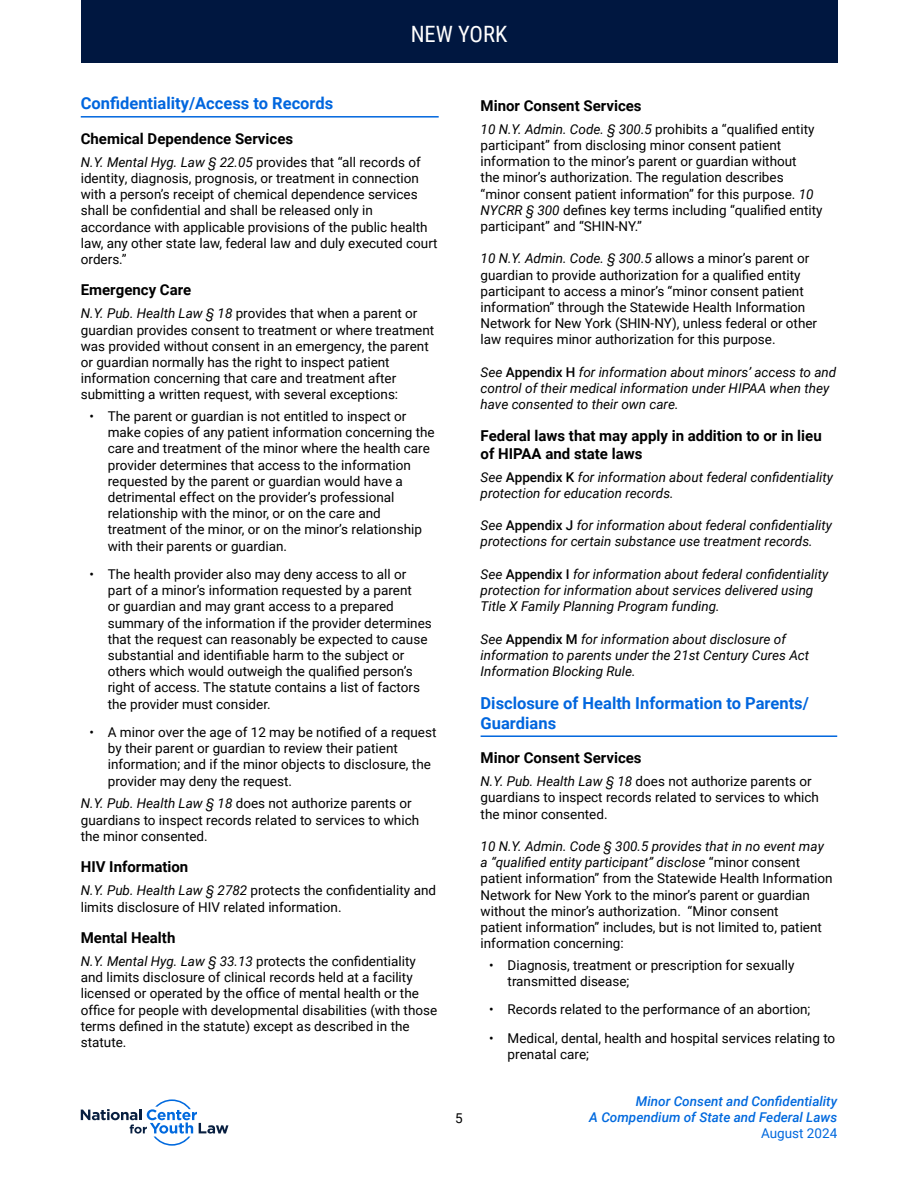
<style>
.page{position:relative;width:918px;height:1188px;background:#fff}
.page>*{position:absolute;margin:0;border:0;box-sizing:border-box;transform-origin:0 0}
.t1{font:22.5px "Roboto Condensed";color:#fff}
.t2{font:700 16.5px/19.8px "Roboto";color:#0066de}
.t3{font:700 15px/18px "Roboto";color:#000}
.t4{font:13.5px/16.2px "Roboto";color:#000}
.t5{font:italic 13.5px/16.2px "Roboto";color:#000}
.t6{font:italic 500 13.5px/16.2px "Roboto";color:#0069de;text-align:right}
.t7{font:13.5px "Roboto";color:#0069de}
.s1{font-style:italic}
.s2{font-weight:500;font-style:normal}
</style>
<div class="page">
<svg style="left:81px;top:1099px;width:147px;height:47px"></svg>
<div style="left:81px;top:0;width:756px;height:62px;background:#001740"></div>
<hr style="left:81px;top:116px;width:358px;height:2px;background:#0066de">
<hr style="left:481px;top:735px;width:356px;height:2px;background:#0066de">
<h1 class="t1" style="left:411px;top:18px;width:98px">NEW YORK</h1>
<p class="t2" style="left:81px;top:93px;width:254px">Confidentiality/Access to Records</p>
<p class="t3" style="left:81px;top:129px;width:214px">Chemical Dependence Services</p>
<p class="t4" style="left:81px;top:153px;width:358px"><span class="s1">N.Y. Mental Hyg. Law § 22.05</span> provides that “all records of identity, diagnosis, prognosis, or treatment in connection with a person’s receipt of chemical dependence services shall be confidential and shall be released only in accordance with applicable provisions of the public health law, any other state law, federal law and duly executed court orders.”</p>
<p class="t3" style="left:81px;top:281px;width:112px">Emergency Care</p>
<p class="t4" style="left:81px;top:305px;width:355px"><span class="s1">N.Y. Pub. Health Law § 18</span> provides that when a parent or guardian provides consent to treatment or where treatment was provided without consent in an emergency, the parent or guardian normally has the right to inspect patient information concerning that care and treatment after submitting a written request, with several exceptions:</p>
<p class="t4" style="left:108px;top:408px;width:328px;text-indent:-18px">• The parent or guardian is not entitled to inspect or make copies of any patient information concerning the care and treatment of the minor where the health care provider determines that access to the information requested by the parent or guardian would have a detrimental effect on the provider’s professional relationship with the minor, or on the care and treatment of the minor, or on the minor’s relationship with their parents or guardian.</p>
<p class="t4" style="left:108px;top:566px;width:326px;text-indent:-18px">• The health provider also may deny access to all or part of a minor’s information requested by a parent<br>or guardian and may grant access to a prepared summary of the information if the provider determines that the request can reasonably be expected to cause substantial and identifiable harm to the subject or others which would outweigh the qualified person’s right of access. The statute contains a list of factors the provider must consider.</p>
<p class="t4" style="left:108px;top:724px;width:330px;text-indent:-18px">• A minor over the age of 12 may be notified of a request by their parent or guardian to review their patient information; and if the minor objects to disclosure, the provider may deny the request.</p>
<p class="t4" style="left:81px;top:795px;width:340px"><span class="s1">N.Y. Pub. Health Law § 18</span> does not authorize parents or guardians to inspect records related to services to which the minor consented.</p>
<p class="t3" style="left:81px;top:857px;width:109px">HIV Information</p>
<p class="t4" style="left:81px;top:882px;width:357px"><span class="s1">N.Y. Pub. Health Law § 2782</span> protects the confidentiality and limits disclosure of HIV related information.</p>
<p class="t3" style="left:81px;top:928px;width:96px">Mental Health</p>
<p class="t4" style="left:81px;top:953px;width:358px"><span class="s1">N.Y. Mental Hyg. Law § 33.13</span> protects the confidentiality and limits disclosure of clinical records held at a facility licensed or operated by the office of mental health or the office for people with developmental disabilities (with those terms defined in the statute) except as described in the statute.</p>
<p class="t4" style="left:455px;top:1110px;width:9px">5</p>
<p class="t3" style="left:481px;top:96px;width:163px">Minor Consent Services</p>
<p class="t4" style="left:481px;top:120px;width:343px"><span class="s1">10 N.Y. Admin. Code. § 300.5</span> prohibits a “qualified entity participant” from disclosing minor consent patient information to the minor’s parent or guardian without<br>the minor’s authorization. The regulation describes “minor consent patient information” for this purpose. <span class="s1">10<br>NYCRR § 300</span> defines key terms including “qualified entity participant” and “SHIN-NY.”</p>
<p class="t4" style="left:481px;top:250px;width:338px"><span class="s1">10 N.Y. Admin. Code. § 300.5</span> allows a minor’s parent or guardian to provide authorization for a qualified entity participant to access a minor’s “minor consent patient information” through the Statewide Health Information Network for New York (SHIN-NY), unless federal or other law requires minor authorization for this purpose.</p>
<p class="t5" style="left:481px;top:363px;width:357px">See <span class="s2">Appendix H</span> for information about minors’ access to and control of their medical information under HIPAA when they have consented to their own care.</p>
<p class="t3" style="left:481px;top:426px;width:343px">Federal laws that may apply in addition to or in lieu of HIPAA and state laws</p>
<p class="t5" style="left:481px;top:468px;width:354px">See <span class="s2">Appendix K</span> for information about federal confidentiality protection for education records.</p>
<p class="t5" style="left:481px;top:517px;width:353px">See <span class="s2">Appendix J</span> for information about federal confidentiality protections for certain substance use treatment records.</p>
<p class="t5" style="left:481px;top:565px;width:349px">See <span class="s2">Appendix I</span> for information about federal confidentiality protection for information about services delivered using<br>Title X Family Planning Program funding.</p>
<p class="t5" style="left:481px;top:630px;width:330px">See <span class="s2">Appendix M</span> for information about disclosure of information to parents under the 21st Century Cures Act<br>Information Blocking Rule.</p>
<p class="t2" style="left:481px;top:693px;width:330px">Disclosure of Health Information to Parents/<br>Guardians</p>
<p class="t3" style="left:481px;top:748px;width:163px">Minor Consent Services</p>
<p class="t4" style="left:481px;top:773px;width:340px"><span class="s1">N.Y. Pub. Health Law § 18</span> does not authorize parents or guardians to inspect records related to services to which the minor consented.</p>
<p class="t4" style="left:481px;top:838px;width:354px"><span class="s1">10 N.Y. Admin. Code § 300.5 provides that in no event may a “qualified entity participant” disclose</span> “minor consent patient information” from the Statewide Health Information Network for New York to the minor’s parent or guardian without the minor’s authorization. “Minor consent<br>patient information” includes, but is not limited to, patient information concerning:</p>
<p class="t4" style="left:508px;top:956px;width:288px;text-indent:-18px">• Diagnosis, treatment or prescription for sexually transmitted disease;</p>
<p class="t4" style="left:489px;top:1001px;width:323px">• Records related to the performance of an abortion;</p>
<p class="t4" style="left:508px;top:1029px;width:329px;text-indent:-18px">• Medical, dental, health and hospital services relating to prenatal care;</p>
<p class="t6" style="left:589px;top:1093px;width:250px">Minor Consent and Confidentiality<br>A Compendium of State and Federal Laws</p>
<p class="t7" style="left:761px;top:1124px;width:78px">August 2024</p>
</div>
